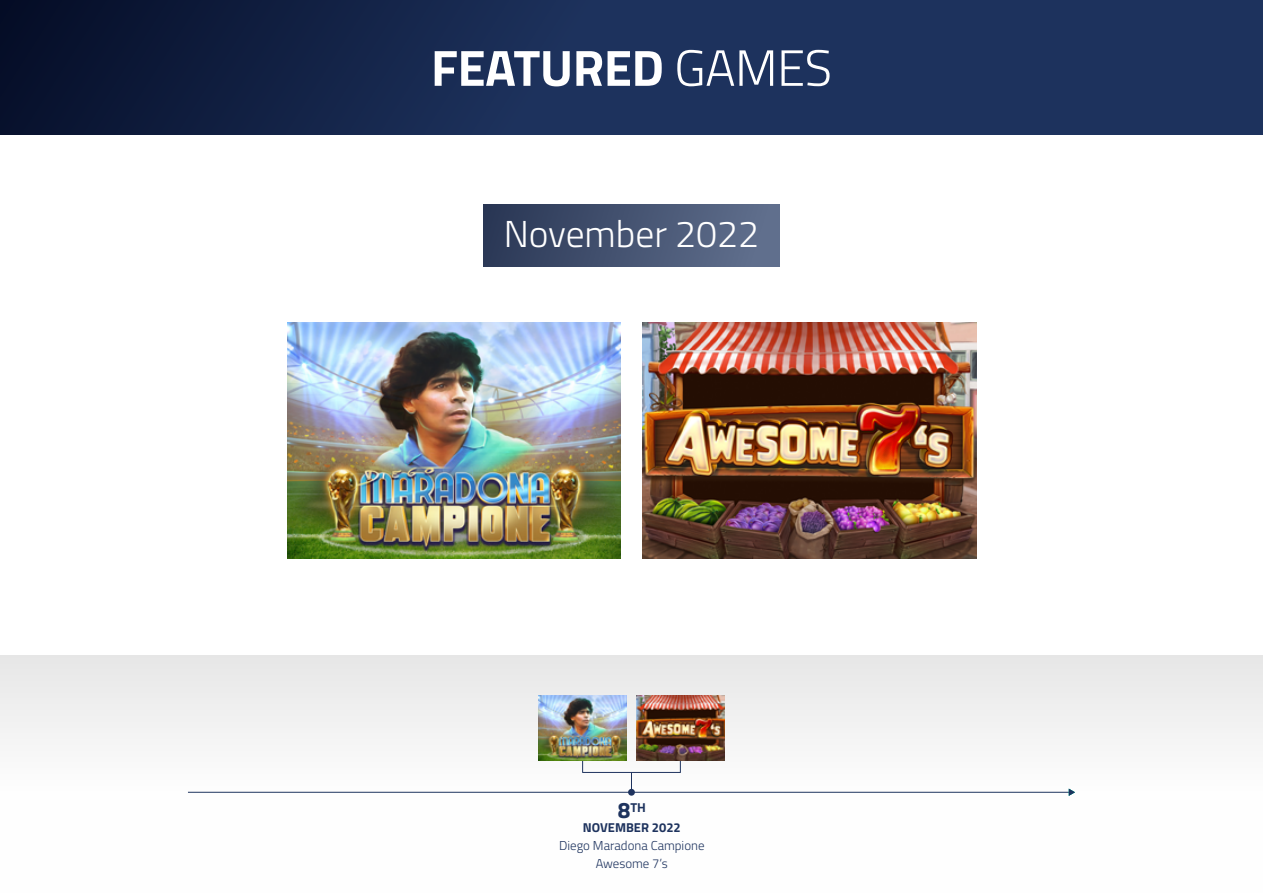
<style>
.page{position:relative;width:1263px;height:893px;background:#fff}
.page>*{position:absolute;margin:0;border:0;box-sizing:border-box;transform-origin:0 0}
.t1{font:700 51px "Titillium Web";letter-spacing:-.01em;color:#fff}
.t2{font:300 37.5px "Titillium Web";color:#fff}
.t3{font:300 12.9px/18px "Titillium Web";color:#1e335e;text-align:center}
.t4{font:700 12.9px/19.5px "Titillium Web";color:#1e335e;text-align:center}
.s1{font-weight:300}
.s2{font-size:22.5px}
</style>
<div class="page">
<svg style="left:0;top:0;width:1263px;height:135px;background:#172a51"></svg>
<div style="left:0;top:656px;width:1263px;height:237px;background:linear-gradient(to bottom,#eaeaea,#fff)"></div>
<hr style="left:188px;top:792px;width:885px;height:1px;background:#1e335e">
<div style="left:628px;top:789px;width:7px;height:7px;background:#1e335e;border-radius:50%"></div>
<svg style="left:631px;top:773px;width:1px;height:16px"></svg>
<svg style="left:582px;top:760px;width:1px;height:13px"></svg>
<svg style="left:680px;top:760px;width:1px;height:13px"></svg>
<hr style="left:583px;top:772px;width:97px;height:1px;background:#1e335e">
<svg style="left:1069px;top:789px;width:6px;height:7px"></svg>
<div style="left:483px;top:204px;width:297px;height:62px;background:linear-gradient(to right,#2a3755,#637290)"></div>
<img style="left:287px;top:322px;width:334px;height:237px">
<img style="left:642px;top:322px;width:334px;height:237px">
<img style="left:539px;top:695px;width:88px;height:65px">
<img style="left:637px;top:695px;width:88px;height:65px">
<h1 class="t1" style="left:431px;top:29px;width:403px">FEATURED <span class="s1">GAMES</span></h1>
<h2 class="t2" style="left:504px;top:206px;width:257px">November 2022</h2>
<p class="t4" style="left:583px;top:797px;width:99px"><span class="s2">8</span>TH<br>NOVEMBER 2022</p>
<p class="t3" style="left:559px;top:836px;width:147px">Diego Maradona Campione<br>Awesome 7’s</p>
</div>
